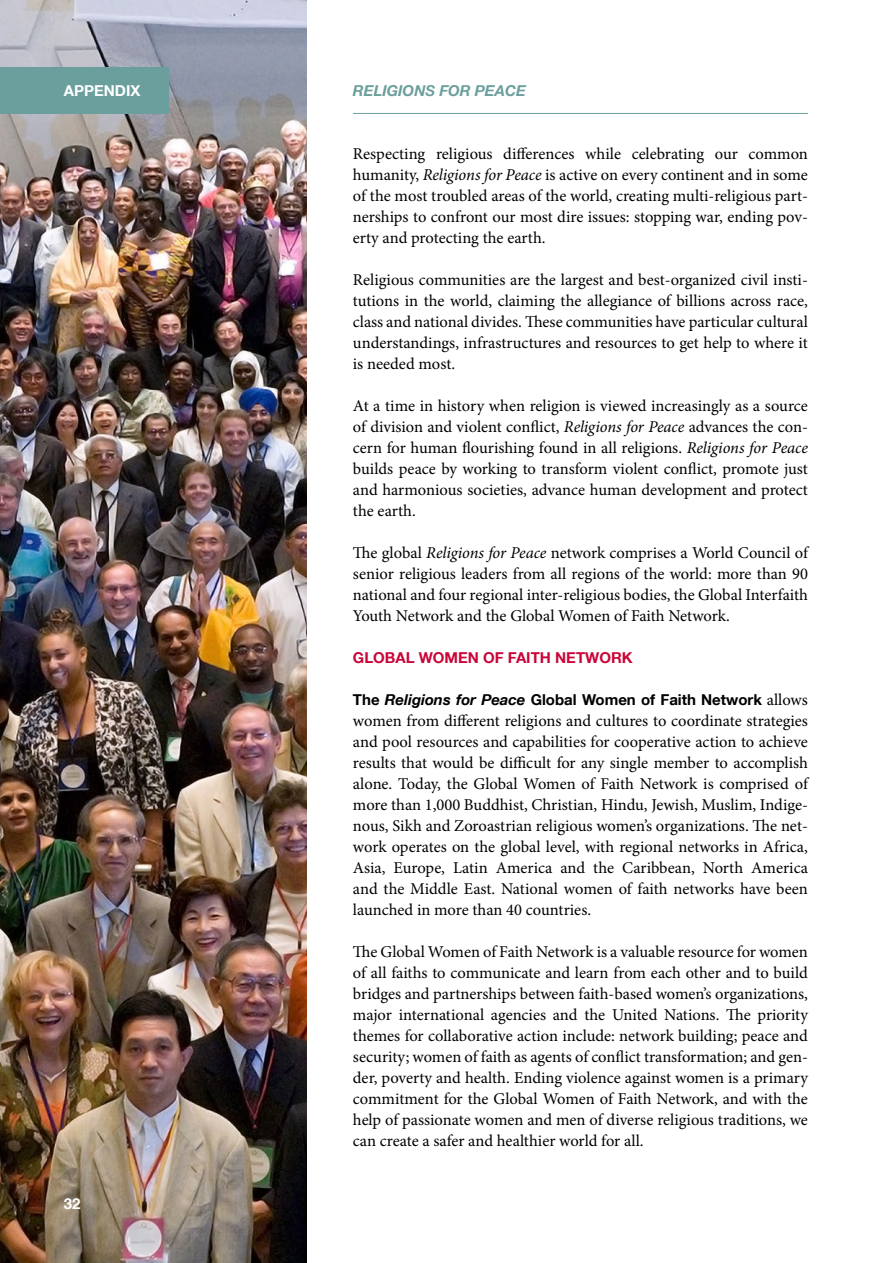
<style>
.page{position:relative;width:893px;height:1263px;background:#fff}
.page>*{position:absolute;margin:0;border:0;box-sizing:border-box;transform-origin:0 0}
.t1{font:16.5px/21px "Minion Pro";letter-spacing:-.005em;color:#000;text-align:justify}
.t2{font:700 15px "Helvetica Neue LT Com";color:#000}
.Section_title{font:700 15px "Helvetica Neue LT Com";color:#ca0538}
.Section_title-2{font:italic 700 15px "Helvetica Neue LT Com";color:#6b9f9d}
.Section_title-3{font:700 15px "Helvetica Neue LT Com";color:#fff}
.s1{font-style:italic}
.s2{font-family:"Minion Pro";font-weight:400;font-size:16.5px}
</style>
<div class="page">
<img style="left:0;top:0;width:306px;height:1263px">
<hr style="left:353px;top:113px;width:455px;height:1px;background:#6b9f9d">
<div style="left:0;top:68px;width:169px;height:46px;background:#6b9f9d"></div>
<p class="Section_title-3" style="left:64px;top:81px;width:78px">APPENDIX</p>
<p class="Section_title-3" style="left:64px;top:1194px;width:18px">32</p>
<p class="Section_title-2" style="left:353px;top:81px;width:175px">RELIGIONS FOR PEACE</p>
<p class="t1" style="left:353px;top:143px;width:456px">Respecting religious differences while celebrating our common humanity, <span class="s1">Religions for Peace</span> is active on every continent and in some of the most troubled areas of the world, creating multi-religious part&shy;nerships to confront our most dire issues: stopping war, ending pov&shy;erty and protecting the earth.</p>
<p class="t1" style="left:353px;top:269px;width:456px">Religious communities are the largest and best-organized civil insti&shy;tutions in the world, claiming the allegiance of billions across race, class and national divides. These communities have particular cultural understandings, infrastructures and resources to get help to where it is needed most.</p>
<p class="t1" style="left:353px;top:395px;width:457px">At a time in history when religion is viewed increasingly as a source of division and violent conflict, <span class="s1">Religions for Peace</span> advances the con&shy;cern for human flourishing found in all religions. <span class="s1">Religions for Peace </span>builds peace by working to transform violent conflict, promote just and harmonious societies, advance human development and protect the earth.</p>
<p class="t1" style="left:353px;top:542px;width:456px">The global <span class="s1">Religions for Peace</span> network comprises a World Council of senior religious leaders from all regions of the world: more than 90 national and four regional inter-religious bodies, the Global Interfaith Youth Network and the Global Women of Faith Network.</p>
<p class="Section_title" style="left:353px;top:648px;width:281px">GLOBAL WOMEN OF FAITH NETWORK</p>
<p class="t2" style="left:353px;top:690px;width:456px">The <span class="s1">Religions for Peace</span> Global Women of Faith Network <span class="s2">allows</span></p>
<p class="t1" style="left:353px;top:710px;width:457px">women from different religions and cultures to coordinate strategies and pool resources and capabilities for cooperative action to achieve results that would be difficult for any single member to accomplish alone. Today, the Global Women of Faith Network is comprised of more than 1,000 Buddhist, Christian, Hindu, Jewish, Muslim, Indige&shy;nous, Sikh and Zoroastrian religious women’s organizations. The net&shy;work operates on the global level, with regional networks in Africa, Asia, Europe, Latin America and the Caribbean, North America and the Middle East. National women of faith networks have been launched in more than 40 countries.</p>
<p class="t1" style="left:353px;top:941px;width:457px">The Global Women of Faith Network is a valuable resource for women of all faiths to communicate and learn from each other and to build bridges and partnerships between faith-based women’s organizations, major international agencies and the United Nations. The priority themes for collaborative action include: network building; peace and security; women of faith as agents of conflict transformation; and gen&shy;der, poverty and health. Ending violence against women is a primary commitment for the Global Women of Faith Network, and with the help of passionate women and men of diverse religious traditions, we can create a safer and healthier world for all.</p>
</div>
